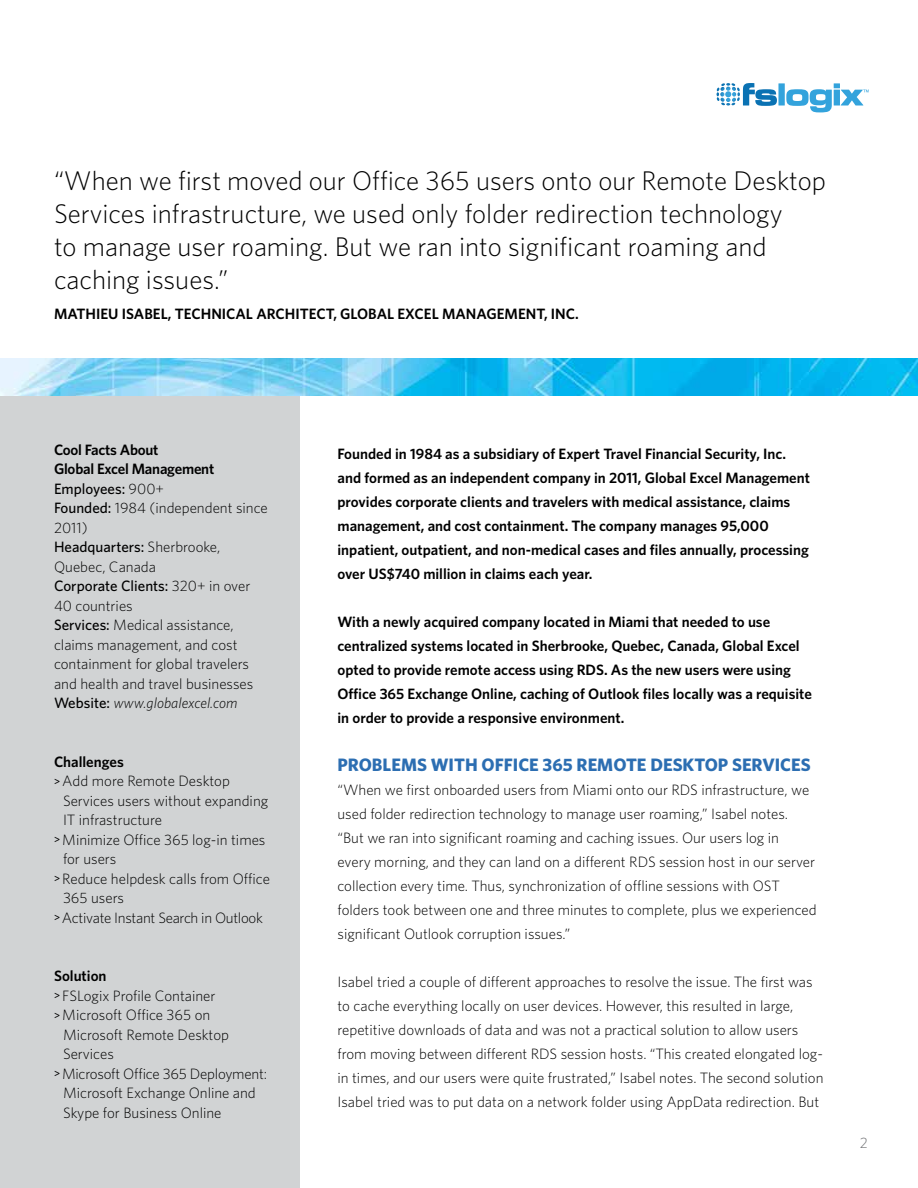
<style>
.page{position:relative;width:918px;height:1188px;background:#fff}
.page>*{position:absolute;margin:0;border:0;box-sizing:border-box;transform-origin:0 0}
.t1{font:300 27px/33px "Whitney";color:#000}
.t2{font:700 18px "Whitney";color:#2c6eb2}
.t3{font:300 15px/19.5px "Whitney";color:#000}
.t4{font:600 15px/24px "Whitney";color:#000}
.t5{font:300 15px "Whitney";letter-spacing:-.02em;color:#000}
.t6{font:300 15px "Whitney";color:#6d6e71}
.s1{font-weight:600}
.s2{font-weight:500}
.s3{font-style:italic}
.s4{font-weight:500;font-size:10.5px}
</style>
<div class="page">
<div style="left:0;top:366px;width:299px;height:822px;background:#d1d3d4"></div>
<div style="left:778px;top:83px;width:7px;height:23px;background:#33a3dc"></div>
<svg style="left:786px;top:83px;width:83px;height:29px"></svg>
<svg style="left:717px;top:83px;width:60px;height:23px"></svg>
<img style="left:0;top:358px;width:918px;height:37px">
<h1 class="t1" style="left:54px;top:164px;width:774px">“When we first moved our Office 365 users onto our Remote Desktop Services infrastructure, we used only folder redirection technology<br>to manage user roaming. But we ran into significant roaming and caching issues.”</h1>
<p class="t4" style="left:54px;top:301px;width:526px">MATHIEU ISABEL, TECHNICAL ARCHITECT, GLOBAL EXCEL MANAGEMENT, INC.</p>
<p class="t3" style="left:54px;top:440px;width:215px"><span class="s1">Cool Facts About<br>Global Excel Management<br></span><span class="s2">Employees:</span> 900+<br><span class="s2">Founded:</span> 1984 (independent since<br>2011)<br><span class="s2">Headquarters:</span> Sherbrooke,<br>Quebec, Canada<br><span class="s2">Corporate Clients:</span> 320+ in over<br>40 countries<br><span class="s2">Services:</span> Medical assistance, claims management, and cost containment for global travelers and health and travel businesses<br><span class="s2">Website:</span> <span class="s3">www.globalexcel.com</span></p>
<p class="t4" style="left:54px;top:749px;width:71px">Challenges</p>
<p class="t3" style="left:54px;top:771px;width:177px"><span class="s4">&gt;</span> Add more Remote Desktop</p>
<p class="t3" style="left:63px;top:791px;width:207px">Services users without expanding</p>
<p class="t3" style="left:63px;top:810px;width:101px">IT infrastructure</p>
<p class="t3" style="left:54px;top:830px;width:213px"><span class="s4">&gt;</span> Minimize Office 365 log-in times</p>
<p class="t3" style="left:63px;top:849px;width:55px">for users</p>
<p class="t3" style="left:54px;top:869px;width:218px"><span class="s4">&gt;</span> Reduce helpdesk calls from Office</p>
<p class="t3" style="left:63px;top:888px;width:63px">365 users</p>
<p class="t5" style="left:54px;top:909px;width:210px"><span class="s4">&gt;</span> Activate Instant Search in Outlook</p>
<p class="t4" style="left:54px;top:964px;width:54px">Solution</p>
<p class="t3" style="left:54px;top:986px;width:163px"><span class="s4">&gt;</span> FSLogix Profile Container</p>
<p class="t3" style="left:54px;top:1005px;width:158px"><span class="s4">&gt;</span> Microsoft Office 365 on</p>
<p class="t3" style="left:63px;top:1025px;width:168px">Microsoft Remote Desktop</p>
<p class="t3" style="left:63px;top:1044px;width:52px">Services</p>
<p class="t3" style="left:54px;top:1064px;width:214px"><span class="s4">&gt;</span> Microsoft Office 365 Deployment:</p>
<p class="t3" style="left:63px;top:1083px;width:194px">Microsoft Exchange Online and</p>
<p class="t3" style="left:63px;top:1103px;width:160px">Skype for Business Online</p>
<p class="t4" style="left:338px;top:442px;width:474px">Founded in 1984 as a subsidiary of Expert Travel Financial Security, Inc. and formed as an independent company in 2011, Global Excel Management provides corporate clients and travelers with medical assistance, claims management, and cost containment. The company manages 95,000 inpatient, outpatient, and non-medical cases and files annually, processing over US$740 million in claims each year.</p>
<p class="t4" style="left:338px;top:610px;width:476px">With a newly acquired company located in Miami that needed to use centralized systems located in Sherbrooke, Quebec, Canada, Global Excel opted to provide remote access using RDS. As the new users were using Office 365 Exchange Online, caching of Outlook files locally was a requisite in order to provide a responsive environment.</p>
<p class="t2" style="left:338px;top:753px;width:475px">PROBLEMS WITH OFFICE 365 REMOTE DESKTOP SERVICES</p>
<p class="t3" style="left:338px;top:778px;width:481px;line-height:24px">“When we first onboarded users from Miami onto our RDS infrastructure, we used folder redirection technology to manage user roaming,” Isabel notes. “But we ran into significant roaming and caching issues. Our users log in<br>every morning, and they can land on a different RDS session host in our server collection every time. Thus, synchronization of offline sessions with OST folders took between one and three minutes to complete, plus we experienced significant Outlook corruption issues.”</p>
<p class="t3" style="left:338px;top:970px;width:488px;line-height:24px">Isabel tried a couple of different approaches to resolve the issue. The first was to cache everything locally on user devices. However, this resulted in large, repetitive downloads of data and was not a practical solution to allow users from moving between different RDS session hosts. “This created elongated log&shy;in times, and our users were quite frustrated,” Isabel notes. The second solution Isabel tried was to put data on a network folder using AppData redirection. But</p>
<p class="t6" style="left:860px;top:1134px;width:10px">2</p>
</div>
